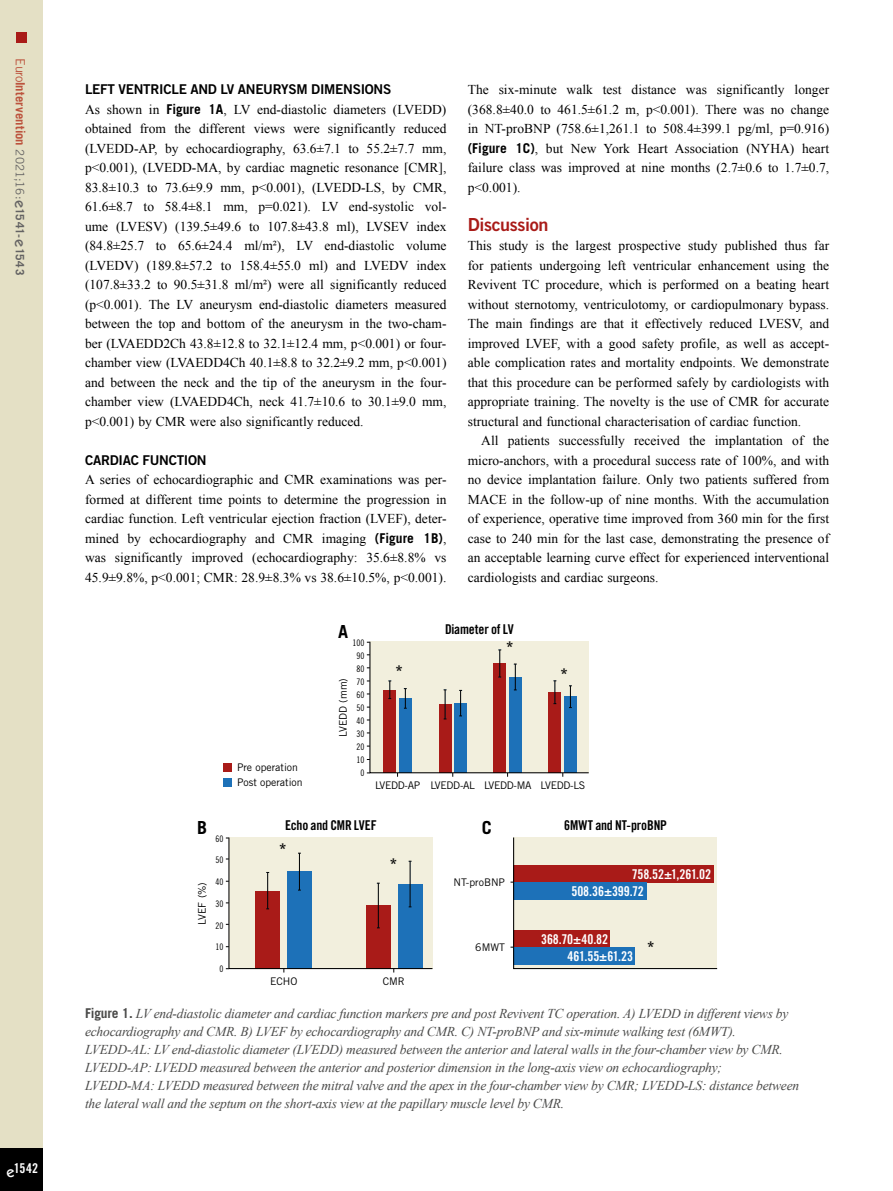
<style>
.page{position:relative;width:893px;height:1191px;background:#fff}
.page>*{position:absolute;margin:0;border:0;box-sizing:border-box;transform-origin:0 0}
.t1{font:18px "Trade Gothic LT Std Bd 2";letter-spacing:-.02em;color:#a91b18}
.t2{font:700 18px "Trade Gothic LT Std";color:#000}
.t3{font:700 16.05px "Trade Gothic LT Std";color:#000}
.t4{font:13.5px/19.5px "Times New Roman";color:#000;text-align:justify}
.t5{font:italic 13.5px/18px "Times New Roman";letter-spacing:-.015em;color:#4a4a49}
.t6{font:13.5px/17.1px "Trade Gothic LT Std Bd Cn 20";letter-spacing:-.005em;color:#fff}
.t7{font:13.5px "Trade Gothic LT Std Bd 2";letter-spacing:-.02em;color:#000}
.t8{font:13.5px "Trade Gothic LT Std Bd Cn 20";letter-spacing:-.01em;color:#000}
.t9{font:700 12.75px "Trade Gothic LT Std";letter-spacing:.005em;color:#bc533d}
.t10{font:10.5px/15px "Trade Gothic LT Std";color:#000}
.t11{font:10.5px "Trade Gothic LT Std";letter-spacing:-.03em;color:#000}
.t12{font:9px/13px "Trade Gothic LT Std Cn 18";color:#000;text-align:right}
.s1{font-weight:400}
.s2{font-weight:400;font-size:11.7px;color:#646363}
.s3{font-family:"ITC Kabel Std";font-weight:500;font-size:15px;color:#646363}
.s4{font-size:11.7px;color:#646363}
.s5{font-family:"ITC Kabel Std";font-weight:500;font-size:15px}
.s6{font-family:"Trade Gothic LT Std";font-weight:700}
.s7{font-family:"Trade Gothic LT Std";font-weight:700;font-style:normal}
</style>
<div class="page">
<div style="left:0;top:0;width:43px;height:1191px;background:#e4e0c5"></div>
<div style="left:0;top:1148px;width:43px;height:43px;background:#000"></div>
<div style="left:16px;top:32px;width:10px;height:10px;background:#a91b18"></div>
<svg style="left:226px;top:837px;width:207px;height:135px;background:#c4bebc"></svg>
<svg style="left:510px;top:837px;width:207px;height:132px;background:#bcaeae"></svg>
<svg style="left:223px;top:641px;width:366px;height:135px"></svg>
<div style="left:223px;top:763px;width:9px;height:8px;background:#a91b18"></div>
<div style="left:223px;top:778px;width:9px;height:9px;background:#1d71b8"></div>
<p class="t9" style="left:28px;top:58px;width:218px;rotate:90deg"><span class="s1">Euro</span>Intervention <span class="s2">2021;16:</span><span class="s3">e</span><span class="s4">1541-</span><span class="s3">e</span><span class="s4">1543</span></p>
<p class="t6" style="left:6px;top:1159px;width:33px"><span class="s5">e</span>1542</p>
<p class="t7" style="left:85px;top:81px;width:308px">LEFT VENTRICLE AND LV ANEURYSM DIMENSIONS</p>
<p class="t4" style="left:85px;top:99px;width:363px">As shown in <span class="s6">Figure 1A</span>, LV end-diastolic diameters (LVEDD) obtained from the different views were significantly reduced (LVEDD-AP, by echocardiography, 63.6±7.1 to 55.2±7.7 mm, p&lt;0.001), (LVEDD-MA, by cardiac magnetic resonance [CMR], 83.8±10.3 to 73.6±9.9 mm, p&lt;0.001), (LVEDD-LS, by CMR, 61.6±8.7 to 58.4±8.1 mm, p=0.021). LV end-systolic vol&shy;ume (LVESV) (139.5±49.6 to 107.8±43.8 ml), LVSEV index (84.8±25.7 to 65.6±24.4 ml/m²), LV end-diastolic volume (LVEDV) (189.8±57.2 to 158.4±55.0 ml) and LVEDV index (107.8±33.2 to 90.5±31.8 ml/m²) were all significantly reduced (p&lt;0.001). The LV aneurysm end-diastolic diameters measured between the top and bottom of the aneurysm in the two-cham&shy;ber (LVAEDD2Ch 43.8±12.8 to 32.1±12.4 mm, p&lt;0.001) or four&shy;chamber view (LVAEDD4Ch 40.1±8.8 to 32.2±9.2 mm, p&lt;0.001) and between the neck and the tip of the aneurysm in the four&shy;chamber view (LVAEDD4Ch, neck 41.7±10.6 to 30.1±9.0 mm, p&lt;0.001) by CMR were also significantly reduced.</p>
<p class="t7" style="left:85px;top:451px;width:123px">CARDIAC FUNCTION</p>
<p class="t4" style="left:85px;top:470px;width:363px">A series of echocardiographic and CMR examinations was per&shy;formed at different time points to determine the progression in cardiac function. Left ventricular ejection fraction (LVEF), deter&shy;mined by echocardiography and CMR imaging <span class="s6">(Figure 1B)</span>, was significantly improved (echocardiography: 35.6±8.8% vs 45.9±9.8%, p&lt;0.001; CMR: 28.9±8.3% vs 38.6±10.5%, p&lt;0.001).</p>
<p class="t4" style="left:468px;top:80px;width:363px">The six-minute walk test distance was significantly longer (368.8±40.0 to 461.5±61.2 m, p&lt;0.001). There was no change in NT-proBNP (758.6±1,261.1 to 508.4±399.1 pg/ml, p=0.916) <span class="s6">(Figure 1C)</span>, but New York Heart Association (NYHA) heart failure class was improved at nine months (2.7±0.6 to 1.7±0.7, p&lt;0.001).</p>
<h1 class="t1" style="left:468px;top:213px;width:82px">Discussion</h1>
<p class="t4" style="left:468px;top:236px;width:363px">This study is the largest prospective study published thus far for patients undergoing left ventricular enhancement using the Revivent TC procedure, which is performed on a beating heart without sternotomy, ventriculotomy, or cardiopulmonary bypass.<br>The main findings are that it effectively reduced LVESV, and improved LVEF, with a good safety profile, as well as accept&shy;able complication rates and mortality endpoints. We demonstrate that this procedure can be performed safely by cardiologists with appropriate training. The novelty is the use of CMR for accurate structural and functional characterisation of cardiac function.</p>
<p class="t4" style="left:468px;top:431px;width:363px;text-indent:14px">All patients successfully received the implantation of the micro-anchors, with a procedural success rate of 100%, and with no device implantation failure. Only two patients suffered from MACE in the follow-up of nine months. With the accumulation of experience, operative time improved from 360 min for the first case to 240 min for the last case, demonstrating the presence of an acceptable learning curve effect for experienced interventional cardiologists and cardiac surgeons.</p>
<p class="t10" style="left:237px;top:760px;width:67px">Pre operation<br>Post operation</p>
<h1 class="t2" style="left:338px;top:620px;width:12px">A</h1>
<p class="t8" style="left:445px;top:621px;width:70px">Diameter of LV</p>
<p class="t12" style="left:353px;top:636px;width:13px">100<br>90<br>80<br>70<br>60<br>50<br>40<br>30<br>20<br>10<br>0</p>
<p class="t3" style="left:506px;top:637px;width:10px">*</p>
<p class="t3" style="left:395px;top:661px;width:10px">*</p>
<p class="t10" style="left:336px;top:737px;width:60px;rotate:-90deg">LVEDD (mm)</p>
<p class="t3" style="left:560px;top:664px;width:10px">*</p>
<p class="t11" style="left:375px;top:779px;width:102px">LVEDD-AP LVEDD-AL</p>
<p class="t11" style="left:484px;top:779px;width:103px">LVEDD-MA LVEDD-LS</p>
<h1 class="t2" style="left:197px;top:816px;width:12px">B</h1>
<p class="t8" style="left:285px;top:817px;width:93px">Echo and CMR LVEF</p>
<p class="t12" style="left:216px;top:831px;width:9px">60</p>
<p class="t12" style="left:216px;top:853px;width:9px">50</p>
<p class="t12" style="left:216px;top:875px;width:9px">40</p>
<p class="t12" style="left:216px;top:897px;width:9px">30</p>
<p class="t12" style="left:216px;top:919px;width:9px">20</p>
<p class="t12" style="left:216px;top:940px;width:9px">10</p>
<p class="t12" style="left:220px;top:962px;width:5px">0</p>
<p class="t3" style="left:279px;top:839px;width:10px">*</p>
<p class="t10" style="left:195px;top:924px;width:44px;rotate:-90deg">LVEF (%)</p>
<p class="t3" style="left:390px;top:854px;width:10px">*</p>
<p class="t10" style="left:270px;top:973px;width:29px">ECHO</p>
<p class="t10" style="left:383px;top:973px;width:24px">CMR</p>
<h1 class="t2" style="left:482px;top:816px;width:12px">C</h1>
<p class="t8" style="left:564px;top:817px;width:104px">6MWT and NT-proBNP</p>
<p class="t10" style="left:453px;top:874px;width:53px">NT-proBNP</p>
<p class="t10" style="left:475px;top:939px;width:31px">6MWT</p>
<p class="t6" style="left:571px;top:865px;width:141px;text-indent:60px">758.52±1,261.02<br>508.36±399.72</p>
<p class="t6" style="left:568px;top:930px;width:67px;text-indent:-26px">368.70±40.82<br>461.55±61.23</p>
<p class="t3" style="left:647px;top:937px;width:10px">*</p>
<p class="t5" style="left:85px;top:1004px;width:716px"><span class="s7">Figure 1.</span> LV end-diastolic diameter and cardiac function markers pre and post Revivent TC operation. A) LVEDD in different views by echocardiography and CMR. B) LVEF by echocardiography and CMR. C) NT-proBNP and six-minute walking test (6MWT).<br>LVEDD-AL: LV end-diastolic diameter (LVEDD) measured between the anterior and lateral walls in the four-chamber view by CMR.<br>LVEDD-AP: LVEDD measured between the anterior and posterior dimension in the long-axis view on echocardiography;<br>LVEDD-MA: LVEDD measured between the mitral valve and the apex in the four-chamber view by CMR; LVEDD-LS: distance between the lateral wall and the septum on the short-axis view at the papillary muscle level by CMR.</p>
</div>
